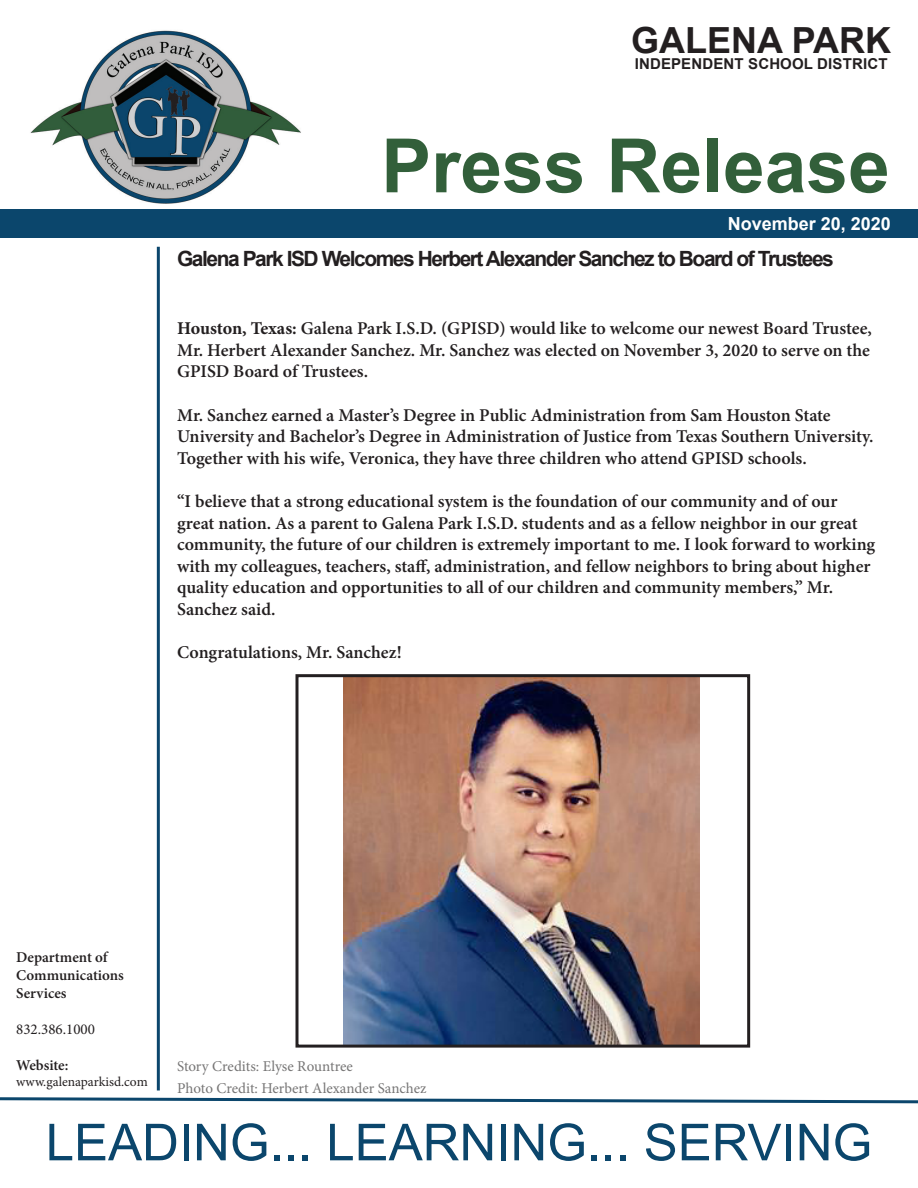
<style>
.page{position:relative;width:918px;height:1188px;background:#fff}
.page>*{position:absolute;margin:0;border:0;box-sizing:border-box;transform-origin:0 0}
.t1{font:700 75px "Arial";color:#325f3a}
.t2{font:51px "Arial";color:#0b466c}
.t3{font:700 36px "Arial";color:#231f20}
.t4{font:700 21px "Arial";letter-spacing:-.07em;color:#231f20}
.t5{font:600 18px/21.6px "Minion Pro";color:#231f20}
.t6{font:700 18px "Arial";color:#fff}
.t7{font:15px "Minion Pro";color:#767575}
.t8{font:600 15px/18px "Minion Pro";color:#231f20}
.t9{font:700 15px "Arial";letter-spacing:.01em;color:#231f20}
.t10{font:15px "Minion Pro";color:#231f20}
.t11{font:13.5px "Minion Pro";color:#231f20}
.s1{font-weight:700}
</style>
<div class="page">
<div style="left:0;top:209px;width:918px;height:28px;background:#0b466c"></div>
<hr style="left:157px;top:247px;width:3px;height:843px;background:#0b466c">
<svg style="left:0;top:1097px;width:918px;height:7px"></svg>
<img style="left:30px;top:30px;width:271px;height:173px">
<img style="left:343px;top:678px;width:357px;height:366px">
<div style="left:296px;top:674px;width:454px;height:374px;border:3px solid #231f20"></div>
<p class="t3" style="left:631px;top:15px;width:261px">GALENA PARK</p>
<p class="t9" style="left:635px;top:53px;width:254px">INDEPENDENT SCHOOL DISTRICT</p>
<p class="t1" style="left:381px;top:113px;width:510px">Press Release</p>
<p class="t6" style="left:728px;top:211px;width:165px">November 20, 2020</p>
<p class="t4" style="left:177px;top:244px;width:658px">Galena Park ISD Welcomes Herbert Alexander Sanchez to Board of Trustees</p>
<p class="t5" style="left:177px;top:318px;width:696px;text-align:justify"><span class="s1">Houston, Texas:</span> Galena Park I.S.D. (GPISD) would like to welcome our newest Board Trustee, Mr. Herbert Alexander Sanchez. Mr. Sanchez was elected on November 3, 2020 to serve on the GPISD Board of Trustees.</p>
<p class="t5" style="left:177px;top:404px;width:698px">Mr. Sanchez earned a Master’s Degree in Public Administration from Sam Houston State<br>University and Bachelor’s Degree in Administration of Justice from Texas Southern University.<br>Together with his wife, Veronica, they have three children who attend GPISD schools.</p>
<p class="t5" style="left:177px;top:490px;width:700px">“I believe that a strong educational system is the foundation of our community and of our great nation. As a parent to Galena Park I.S.D. students and as a fellow neighbor in our great community, the future of our children is extremely important to me. I look forward to working with my colleagues, teachers, staff, administration, and fellow neighbors to bring about higher quality education and opportunities to all of our children and community members,” Mr.<br>Sanchez said.</p>
<p class="t5" style="left:177px;top:642px;width:226px">Congratulations, Mr. Sanchez!</p>
<p class="t8" style="left:16px;top:948px;width:93px">Department of</p>
<p class="t8" style="left:16px;top:966px;width:109px">Communications<br>Services</p>
<p class="t10" style="left:16px;top:1019px;width:80px">832.386.1000</p>
<p class="t8" style="left:16px;top:1056px;width:54px">Website:</p>
<p class="t11" style="left:16px;top:1073px;width:133px">www.galenaparkisd.com</p>
<p class="t2" style="left:46px;top:1107px;width:828px">LEADING... LEARNING... SERVING</p>
<p class="t7" style="left:177px;top:1056px;width:177px">Story Credits: Elyse Rountree</p>
<p class="t7" style="left:177px;top:1078px;width:251px">Photo Credit: Herbert Alexander Sanchez</p>
</div>
